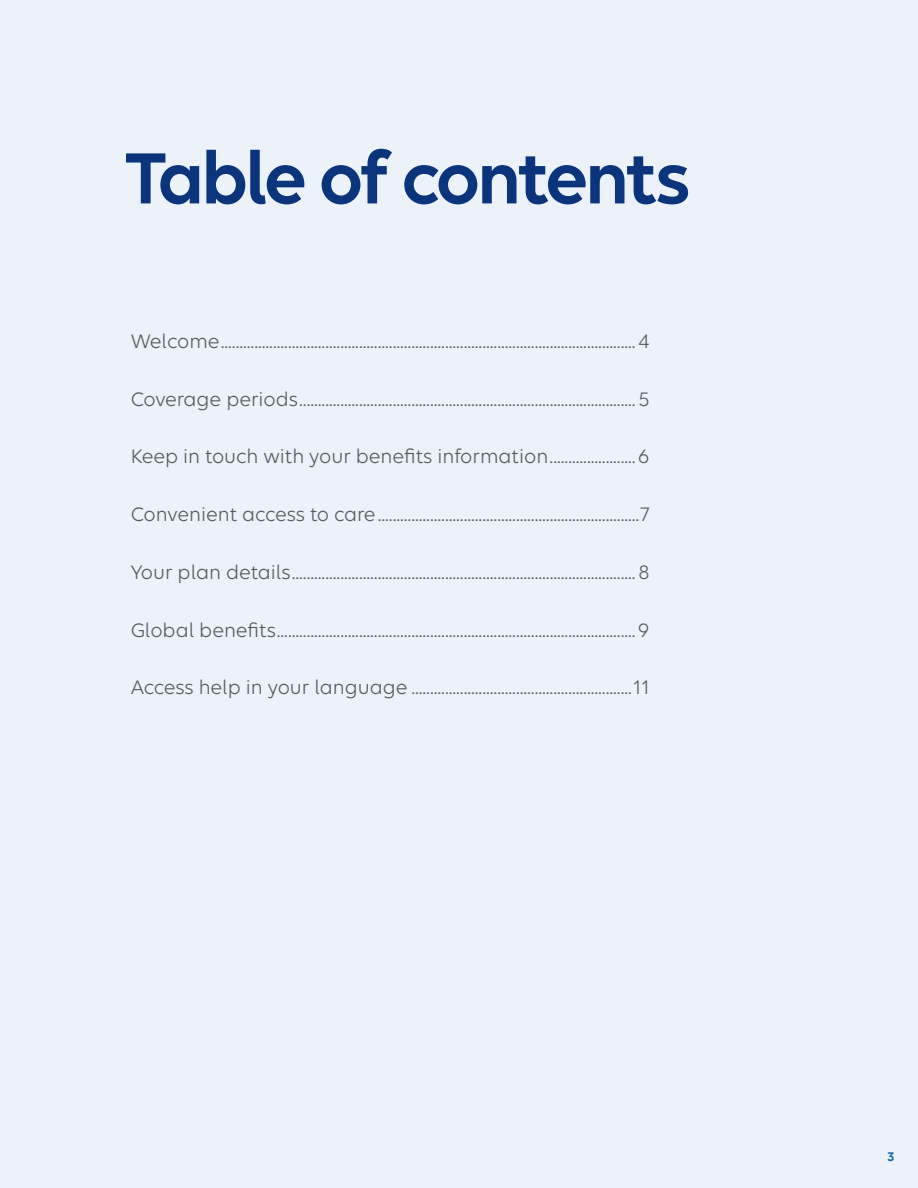
<style>
.page{position:relative;width:918px;height:1188px;background:#eaf1f9}
.page>*{position:absolute;margin:0;border:0;box-sizing:border-box;transform-origin:0 0}
.VP_Main_XXL_Headline{font:600 78px "Elevance Sans";letter-spacing:-.05em;color:#0b347d}
.t1{font:21px "Elevance Sans";color:#57585a}
.t2{font:600 13.5px "Elevance Sans";color:#0e64b0}
</style>
<div class="page">
<p class="VP_Main_XXL_Headline" style="left:125px;top:131px;width:567px">Table of contents</p>
<p class="t1" style="left:131px;top:328px;width:521px">Welcome............................................................................................................... 4</p>
<p class="t1" style="left:131px;top:386px;width:521px">Coverage periods.......................................................................................... 5</p>
<p class="t1" style="left:131px;top:444px;width:521px">Keep in touch with your benefits information.......................6</p>
<p class="t1" style="left:131px;top:502px;width:521px">Convenient access to care......................................................................7</p>
<p class="t1" style="left:131px;top:559px;width:521px">Your plan details............................................................................................ 8</p>
<p class="t1" style="left:131px;top:617px;width:521px">Global benefits................................................................................................9</p>
<p class="t1" style="left:131px;top:675px;width:521px">Access help in your language ...........................................................11</p>
<p class="t2" style="left:888px;top:1149px;width:8px">3</p>
</div>
